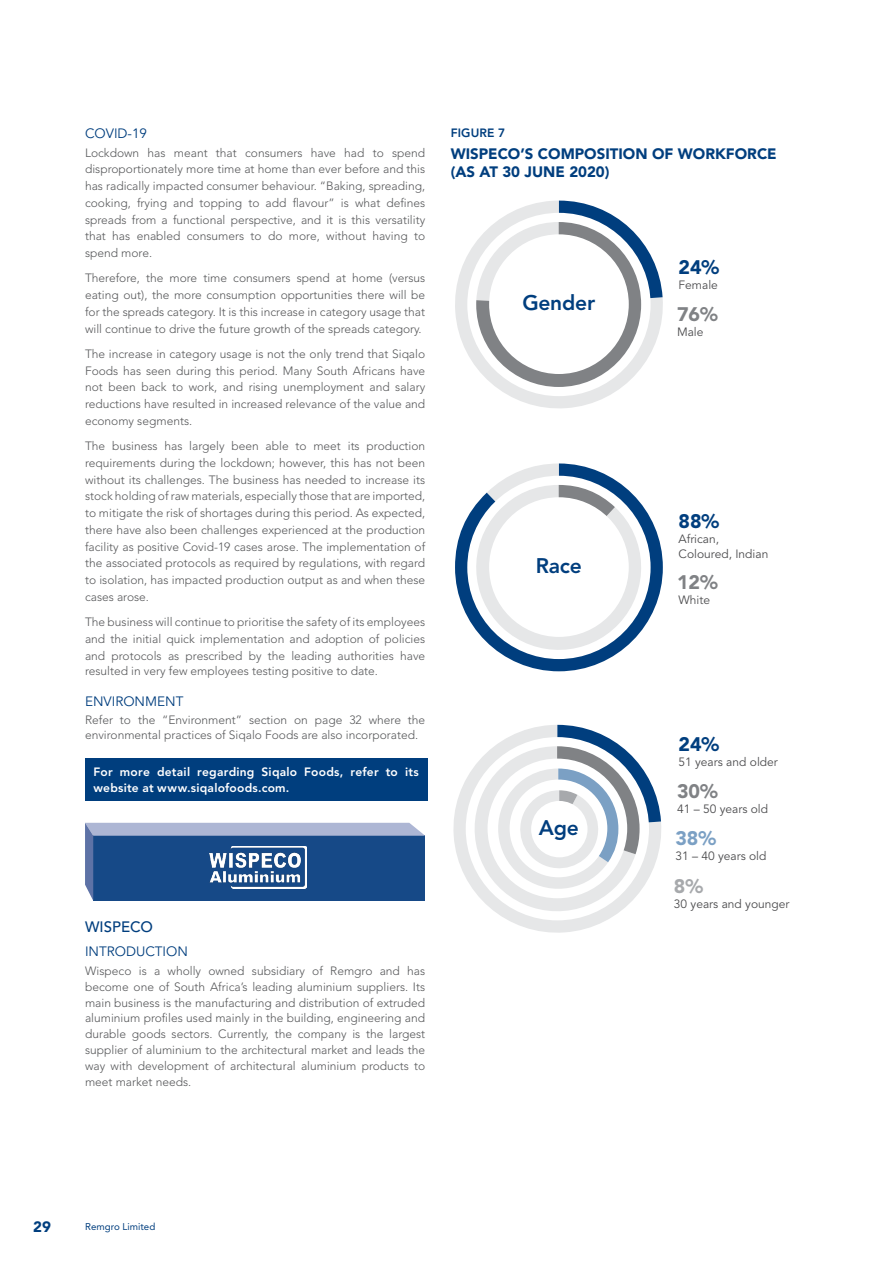
<style>
.page{position:relative;width:893px;height:1263px;background:#fff}
.page>*{position:absolute;margin:0;border:0;box-sizing:border-box;transform-origin:0 0}
.t1{font:800 21px "Avenir LT Std";letter-spacing:-.01em;color:#003e7e}
.t2{font:900 19.5px "Avenir LT Std";color:#003e7e}
.t3{font:900 19.5px "Avenir LT Std";color:#808285}
.t4{font:900 19.5px "Avenir LT Std";color:#7ba0c4}
.t5{font:900 19.5px "Avenir LT Std";color:#a7a9ac}
.t6{font:900 15px/18px "Avenir LT Std";color:#003e7e}
.t7{font:500 15px "Avenir LT Std";color:#003e7e}
.t8{font:900 15px "Avenir LT Std";color:#003e7e}
.t9{font:13.5px "Avenir LT Std";color:#003e7e}
.t10{font:300 12px/16.8px "Avenir LT Std";color:#58595b;text-align:justify}
.t11{font:12px/14.4px "Avenir LT Std";color:#4d4d4f}
.t12{font:800 12px/16.5px "Avenir LT Std";letter-spacing:.02em;color:#fff}
.t13{font:800 12px "Avenir LT Std";letter-spacing:.015em;color:#003e7e}
.t14{font:9.75px "Avenir LT Std";color:#003e7e}
</style>
<div class="page">
<div style="left:85px;top:758px;width:342px;height:43px;background:#003e7e"></div>
<svg style="left:85px;top:823px;width:340px;height:78px;background:#3e669b"></svg>
<svg style="left:453px;top:782px;width:151px;height:151px"></svg>
<svg style="left:465px;top:725px;width:196px;height:196px"></svg>
<div style="left:531px;top:801px;width:56px;height:56px;background:#fff;border-radius:28px"></div>
<svg style="left:455px;top:463px;width:208px;height:208px"></svg>
<div style="left:489px;top:497px;width:140px;height:140px;background:#fff;border-radius:70px"></div>
<svg style="left:455px;top:243px;width:208px;height:166px"></svg>
<div style="left:467px;top:213px;width:184px;height:183px;background:#fff;border-radius:92px"></div>
<svg style="left:476px;top:201px;width:187px;height:103px"></svg>
<svg style="left:476px;top:222px;width:165px;height:165px;background:#9a9c9f"></svg>
<div style="left:489px;top:234px;width:140px;height:140px;background:#fff;border-radius:70px"></div>
<p class="t9" style="left:85px;top:125px;width:64px">COVID-19</p>
<p class="t10" style="left:85px;top:144px;width:342px">Lockdown has meant that consumers have had to spend disproportionately more time at home than ever before and this has radically impacted consumer behaviour. “Baking, spreading, cooking, frying and topping to add flavour” is what defines spreads from a functional perspective, and it is this versatility that has enabled consumers to do more, without having to spend more.</p>
<p class="t10" style="left:85px;top:270px;width:342px">Therefore, the more time consumers spend at home (versus eating out), the more consumption opportunities there will be for the spreads category. It is this increase in category usage that will continue to drive the future growth of the spreads category.</p>
<p class="t10" style="left:85px;top:345px;width:342px">The increase in category usage is not the only trend that Siqalo Foods has seen during this period. Many South Africans have not been back to work, and rising unemployment and salary reductions have resulted in increased relevance of the value and economy segments.</p>
<p class="t10" style="left:85px;top:438px;width:342px">The business has largely been able to meet its production requirements during the lockdown; however, this has not been without its challenges. The business has needed to increase its stock holding of raw materials, especially those that are imported, to mitigate the risk of shortages during this period. As expected, there have also been challenges experienced at the production facility as positive Covid-19 cases arose. The implementation of the associated protocols as required by regulations, with regard to isolation, has impacted production output as and when these cases arose.</p>
<p class="t10" style="left:85px;top:614px;width:342px;line-height:16.4px">The business will continue to prioritise the safety of its employees and the initial quick implementation and adoption of policies and protocols as prescribed by the leading authorities have resulted in very few employees testing positive to date.</p>
<p class="t9" style="left:85px;top:694px;width:100px">ENVIRONMENT</p>
<p class="t10" style="left:85px;top:712px;width:342px;line-height:15.3px">Refer to the “Environment” section on page 32 where the environmental practices of Siqalo Foods are also incorporated.</p>
<p class="t12" style="left:94px;top:763px;width:327px">For more detail regarding Siqalo Foods, refer to its website at www.siqalofoods.com.</p>
<p class="t7" style="left:85px;top:918px;width:69px">WISPECO</p>
<p class="t9" style="left:85px;top:944px;width:104px">INTRODUCTION</p>
<p class="t10" style="left:85px;top:962px;width:342px;line-height:16px">Wispeco is a wholly owned subsidiary of Remgro and has become one of South Africa’s leading aluminium suppliers. Its main business is the manufacturing and distribution of extruded aluminium profiles used mainly in the building, engineering and durable goods sectors. Currently, the company is the largest supplier of aluminium to the architectural market and leads the way with development of architectural aluminium products to meet market needs.</p>
<p class="t13" style="left:451px;top:125px;width:56px">FIGURE 7</p>
<p class="t6" style="left:451px;top:145px;width:327px">WISPECO’S COMPOSITION OF WORKFORCE (AS AT 30 JUNE 2020)</p>
<h1 class="t1" style="left:522px;top:290px;width:74px">Gender</h1>
<h1 class="t1" style="left:536px;top:553px;width:48px">Race</h1>
<h1 class="t1" style="left:539px;top:816px;width:42px">Age</h1>
<h2 class="t2" style="left:678px;top:256px;width:42px">24%</h2>
<p class="t11" style="left:678px;top:278px;width:41px">Female</p>
<h2 class="t3" style="left:677px;top:303px;width:42px">76%</h2>
<p class="t11" style="left:677px;top:325px;width:28px">Male</p>
<h2 class="t2" style="left:678px;top:510px;width:42px">88%</h2>
<p class="t11" style="left:678px;top:532px;width:91px">African,<br>Coloured, Indian</p>
<h2 class="t3" style="left:677px;top:570px;width:42px">12%</h2>
<p class="t11" style="left:678px;top:593px;width:33px">White</p>
<h2 class="t2" style="left:678px;top:732px;width:42px">24%</h2>
<p class="t11" style="left:678px;top:755px;width:101px">51 years and older</p>
<h2 class="t3" style="left:677px;top:780px;width:42px">30%</h2>
<p class="t11" style="left:677px;top:802px;width:93px">41 – 50 years old</p>
<h2 class="t4" style="left:675px;top:827px;width:42px">38%</h2>
<p class="t11" style="left:675px;top:849px;width:93px">31 – 40 years old</p>
<h2 class="t5" style="left:674px;top:874px;width:31px">8%</h2>
<p class="t11" style="left:674px;top:896px;width:117px">30 years and younger</p>
<p class="t8" style="left:33px;top:1217px;width:19px">29</p>
<p class="t14" style="left:85px;top:1221px;width:72px">Remgro Limited</p>
</div>
